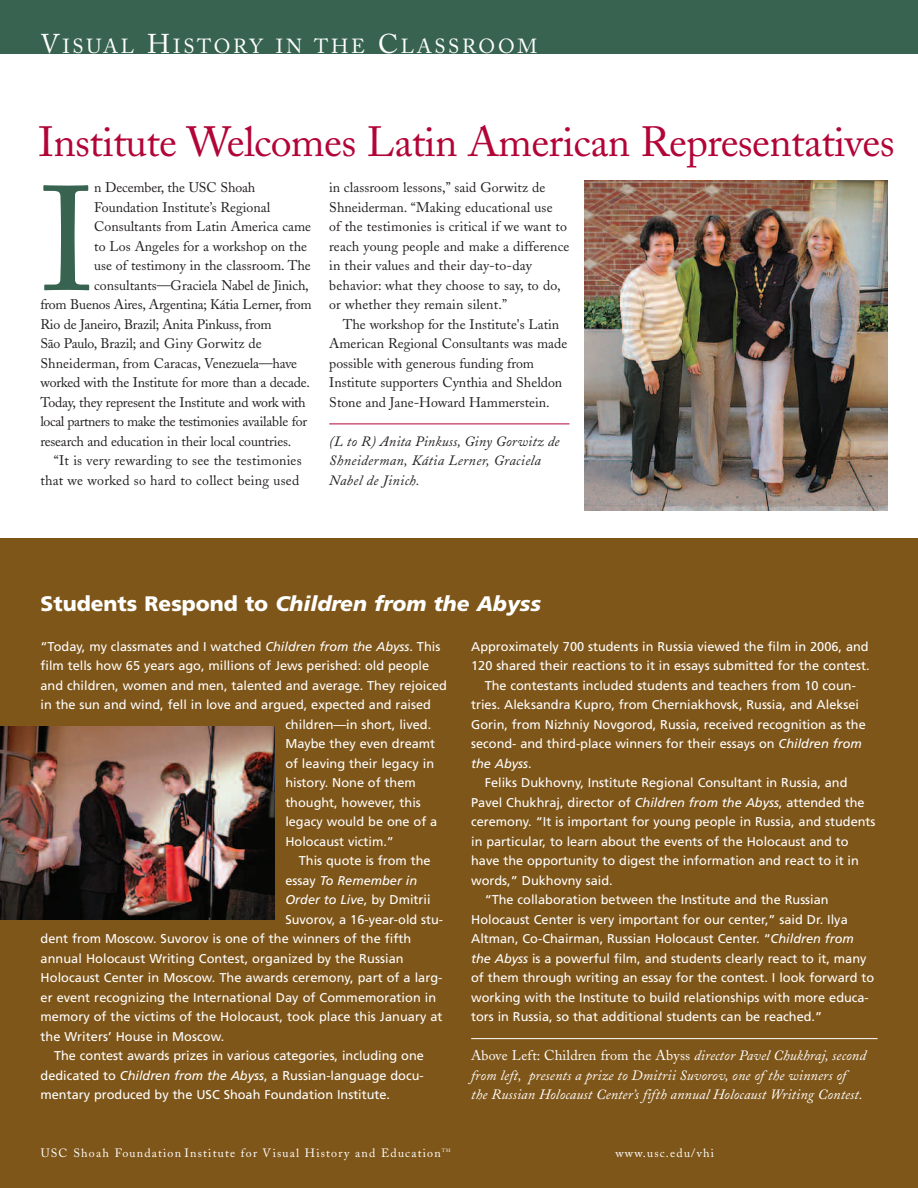
<style>
.page{position:relative;width:918px;height:1188px;background:#fff}
.page>*{position:absolute;margin:0;border:0;box-sizing:border-box;transform-origin:0 0}
.t1{font:147.3px "Adobe Caslon";color:#376350}
.t2{font:42px "Adobe Caslon";letter-spacing:-.015em;color:#b30437}
.t3{font:italic 900 21px "Frutiger";color:#fff}
.t4{font:20.25px "Adobe Caslon";letter-spacing:.135em;color:#fff}
.t5{font:italic 14.1px/19.5px "Adobe Caslon";letter-spacing:.01em;color:#fff}
.t6{font:italic 14.1px/19.5px "Adobe Caslon";letter-spacing:.025em;color:#231f20}
.t7{font:13.8px/19.5px "Adobe Caslon";color:#231f20}
.t8{font:13.8px "Adobe Caslon";letter-spacing:-.03em;color:#231f20}
.t9{font:12.75px "Frutiger";color:#fff}
.t10{font:italic 12.75px "Frutiger";color:#fff}
.t11{font:12px "Adobe Caslon";letter-spacing:.1em;color:#fff}
.t12{font:4.8px "Adobe Caslon";color:#fff}
.s1{font-size:27px}
.s2{font-style:normal}
.s3{font-style:italic}
.s4{font-style:normal;font-size:13.8px}
</style>
<div class="page">
<hr style="left:329px;top:424px;width:241px;height:1px;background:#b30437">
<div style="left:0;top:0;width:918px;height:54px;background:#376350"></div>
<img style="left:585px;top:181px;width:303px;height:329px">
<div style="left:0;top:538px;width:918px;height:650px;background:#7f5619"></div>
<hr style="left:471px;top:1038px;width:407px;height:1px;background:#fff">
<img style="left:0;top:727px;width:275px;height:192px">
<h3 class="t4" style="left:41px;top:39px;width:498px"><span class="s1">V</span>ISUAL <span class="s1">H</span>ISTORY IN THE <span class="s1">C</span>LASSROOM</h3>
<h2 class="t2" style="left:39px;top:126px;width:857px">Institute Welcomes Latin American Representatives</h2>
<h1 class="t1" style="left:40px;top:186px;width:56px">I</h1>
<p class="t7" style="left:94px;top:180px;width:163px">n December, the USC Shoah</p>
<p class="t7" style="left:329px;top:179px;width:242px">in classroom lessons,” said Gorwitz de Shneiderman. “Making educational use<br>of the testimonies is critical if we want to reach young people and make a difference in their values and their day-to-day behavior: what they choose to say, to do, or whether they remain silent.”</p>
<p class="t7" style="left:329px;top:316px;width:240px;text-indent:13px">The workshop for the Institute's Latin American Regional Consultants was made possible with generous funding from Institute supporters Cynthia and Sheldon Stone and Jane-Howard Hammerstein.</p>
<p class="t6" style="left:329px;top:433px;width:232px">(L to R) Anita Pinkuss, Giny Gorwitz de<br>Shneiderman, Kátia Lerner, Graciela<br>Nabel de Jinich.</p>
<p class="t7" style="left:94px;top:199px;width:178px">Foundation Institute’s Regional</p>
<p class="t7" style="left:94px;top:219px;width:218px">Consultants from Latin America came</p>
<p class="t7" style="left:94px;top:238px;width:214px">to Los Angeles for a workshop on the</p>
<p class="t7" style="left:94px;top:258px;width:218px">use of testimony in the classroom. The</p>
<p class="t7" style="left:94px;top:277px;width:216px">consultants—Graciela Nabel de Jinich,</p>
<p class="t7" style="left:40px;top:297px;width:273px">from Buenos Aires, Argentina; Kátia Lerner, from</p>
<p class="t7" style="left:40px;top:316px;width:233px">Rio de Janeiro, Brazil; Anita Pinkuss, from</p>
<p class="t7" style="left:40px;top:336px;width:223px">São Paulo, Brazil; and Giny Gorwitz de</p>
<p class="t7" style="left:40px;top:355px;width:258px">Shneiderman, from Caracas, Venezuela—have</p>
<p class="t7" style="left:40px;top:375px;width:271px">worked with the Institute for more than a decade.</p>
<p class="t7" style="left:40px;top:394px;width:267px">Today, they represent the Institute and work with</p>
<p class="t8" style="left:40px;top:417px;width:268px">local partners to make the testimonies available for</p>
<p class="t7" style="left:40px;top:433px;width:252px">research and education in their local countries.</p>
<p class="t7" style="left:54px;top:453px;width:249px">“It is very rewarding to see the testimonies</p>
<p class="t7" style="left:40px;top:472px;width:260px">that we worked so hard to collect being used</p>
<h3 class="t3" style="left:41px;top:595px;width:502px"><span class="s2">Students Respond to</span> Children from the Abyss</h3>
<p class="t9" style="left:41px;top:641px;width:401px">“Today, my classmates and I watched <span class="s3">Children from the Abyss</span>. This</p>
<p class="t9" style="left:41px;top:661px;width:390px">film tells how 65 years ago, millions of Jews perished: old people</p>
<p class="t9" style="left:41px;top:680px;width:408px">and children, women and men, talented and average. They rejoiced</p>
<p class="t9" style="left:41px;top:700px;width:392px">in the sun and wind, fell in love and argued, expected and raised</p>
<p class="t9" style="left:285px;top:719px;width:147px">children—in short, lived.</p>
<p class="t9" style="left:285px;top:739px;width:151px">Maybe they even dreamt</p>
<p class="t9" style="left:285px;top:758px;width:150px">of leaving their legacy in</p>
<p class="t9" style="left:285px;top:778px;width:132px">history. None of them</p>
<p class="t9" style="left:285px;top:797px;width:137px">thought, however, this</p>
<p class="t9" style="left:285px;top:817px;width:153px">legacy would be one of a</p>
<p class="t9" style="left:285px;top:836px;width:110px">Holocaust victim.”</p>
<p class="t9" style="left:299px;top:856px;width:133px">This quote is from the</p>
<p class="t10" style="left:285px;top:875px;width:133px"><span class="s2">essay</span> To Remember in</p>
<p class="t10" style="left:285px;top:895px;width:147px">Order to Live<span class="s2">, by Dmitrii</span></p>
<p class="t9" style="left:285px;top:914px;width:159px">Suvorov, a 16-year-old stu-</p>
<p class="t9" style="left:41px;top:934px;width:372px">dent from Moscow. Suvorov is one of the winners of the fifth</p>
<p class="t9" style="left:41px;top:953px;width:365px">annual Holocaust Writing Contest, organized by the Russian</p>
<p class="t9" style="left:41px;top:973px;width:403px">Holocaust Center in Moscow. The awards ceremony, part of a larg-</p>
<p class="t9" style="left:41px;top:992px;width:397px">er event recognizing the International Day of Commemoration in</p>
<p class="t9" style="left:41px;top:1012px;width:403px">memory of the victims of the Holocaust, took place this January at</p>
<p class="t9" style="left:41px;top:1031px;width:185px">the Writers’ House in Moscow.</p>
<p class="t9" style="left:54px;top:1051px;width:371px">The contest awards prizes in various categories, including one</p>
<p class="t9" style="left:41px;top:1070px;width:385px">dedicated to <span class="s3">Children from the Abyss</span>, a Russian-language docu-</p>
<p class="t9" style="left:41px;top:1090px;width:351px">mentary produced by the USC Shoah Foundation Institute.</p>
<p class="t9" style="left:471px;top:641px;width:399px">Approximately 700 students in Russia viewed the film in 2006, and</p>
<p class="t9" style="left:471px;top:661px;width:400px">120 shared their reactions to it in essays submitted for the contest.</p>
<p class="t9" style="left:485px;top:680px;width:373px">The contestants included students and teachers from 10 coun-</p>
<p class="t9" style="left:471px;top:700px;width:389px">tries. Aleksandra Kupro, from Cherniakhovsk, Russia, and Aleksei</p>
<p class="t9" style="left:471px;top:719px;width:396px">Gorin, from Nizhniy Novgorod, Russia, received recognition as the</p>
<p class="t9" style="left:471px;top:739px;width:392px">second- and third-place winners for their essays on <span class="s3">Children from</span></p>
<p class="t10" style="left:471px;top:758px;width:62px">the Abyss<span class="s2">.</span></p>
<p class="t9" style="left:485px;top:778px;width:364px">Feliks Dukhovny, Institute Regional Consultant in Russia, and</p>
<p class="t9" style="left:471px;top:797px;width:395px">Pavel Chukhraj, director of <span class="s3">Children from the Abyss</span>, attended the</p>
<p class="t9" style="left:471px;top:817px;width:406px">ceremony. “It is important for young people in Russia, and students</p>
<p class="t9" style="left:471px;top:836px;width:379px">in particular, to learn about the events of the Holocaust and to</p>
<p class="t9" style="left:471px;top:856px;width:389px">have the opportunity to digest the information and react to it in</p>
<p class="t9" style="left:471px;top:875px;width:143px">words,” Dukhovny said.</p>
<p class="t9" style="left:485px;top:895px;width:346px">“The collaboration between the Institute and the Russian</p>
<p class="t9" style="left:471px;top:914px;width:378px">Holocaust Center is very important for our center,” said Dr. Ilya</p>
<p class="t9" style="left:471px;top:934px;width:384px">Altman, Co-Chairman, Russian Holocaust Center. “<span class="s3">Children from</span></p>
<p class="t9" style="left:471px;top:953px;width:397px"><span class="s3">the Abyss</span> is a powerful film, and students clearly react to it, many</p>
<p class="t9" style="left:471px;top:973px;width:405px">of them through writing an essay for the contest. I look forward to</p>
<p class="t9" style="left:471px;top:992px;width:399px">working with the Institute to build relationships with more educa-</p>
<p class="t9" style="left:471px;top:1012px;width:353px">tors in Russia, so that additional students can be reached.”</p>
<p class="t5" style="left:471px;top:1048px;width:396px"><span class="s4">Above Left:</span> <span class="s2">Children from the Abyss</span> director Pavel Chukhraj, second from left, presents a prize to Dmitrii Suvorov, one of the winners of<br>the Russian Holocaust Center’s fifth annual Holocaust Writing Contest.</p>
<p class="t11" style="left:41px;top:1149px;width:402px">USC Shoah Foundation Institute for Visual History and Education</p>
<p class="t12" style="left:442px;top:1149px;width:10px">TM</p>
<p class="t11" style="left:615px;top:1149px;width:100px">www.usc.edu/vhi</p>
</div>
